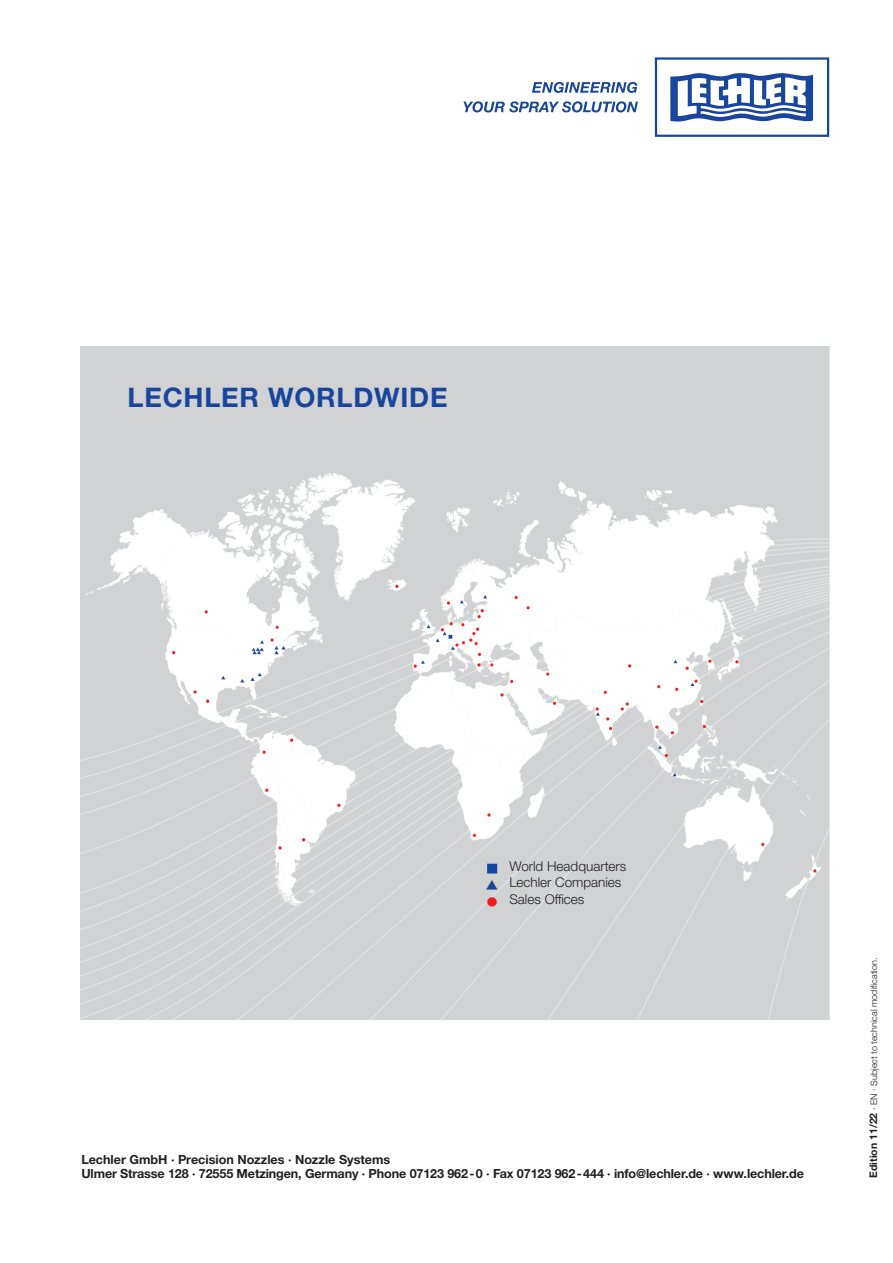
<style>
.page{position:relative;width:893px;height:1263px;background:#fff}
.page>*{position:absolute;margin:0;border:0;box-sizing:border-box;transform-origin:0 0}
.t1{font:700 27px "Helvetica Neue LTW1 G";letter-spacing:.03em;color:#18469d}
.t2{font:300 13.5px/16.6px "Helvetica Neue LTW1 G";color:#231f20}
.t3{font:700 12.6px/14.4px "Helvetica Neue LTW1 G";letter-spacing:-.01em;color:#231f20}
.t4{font:300 9px "Helvetica Neue LTW1 G";color:#231f20}
.s1{font-weight:700;font-size:10.5px}
</style>
<div class="page">
<div style="left:655px;top:57px;width:174px;height:80px;border:2px solid #18469d"></div>
<svg style="left:670px;top:73px;width:143px;height:49px"></svg>
<svg style="left:532px;top:82px;width:105px;height:11px"></svg>
<svg style="left:463px;top:101px;width:175px;height:11px"></svg>
<img style="left:81px;top:347px;width:748px;height:672px">
<h1 class="t1" style="left:128px;top:380px;width:321px">LECHLER WORLDWIDE</h1>
<p class="t2" style="left:509px;top:858px;width:118px">World Headquarters<br>Lechler Companies<br>Sales Offices</p>
<p class="t3" style="left:81px;top:1152px;width:724px">Lechler GmbH · Precision Nozzles · Nozzle Systems<br>Ulmer Strasse 128 · 72555 Metzingen, Germany · Phone 07123 962-0 · Fax 07123 962-444 · info@lechler.de · www.lechler.de</p>
<p class="t4" style="left:868px;top:1178px;width:222px;rotate:-90deg"><span class="s1">Edition 11/22</span> · EN · Subject to technical modification.</p>
</div>
